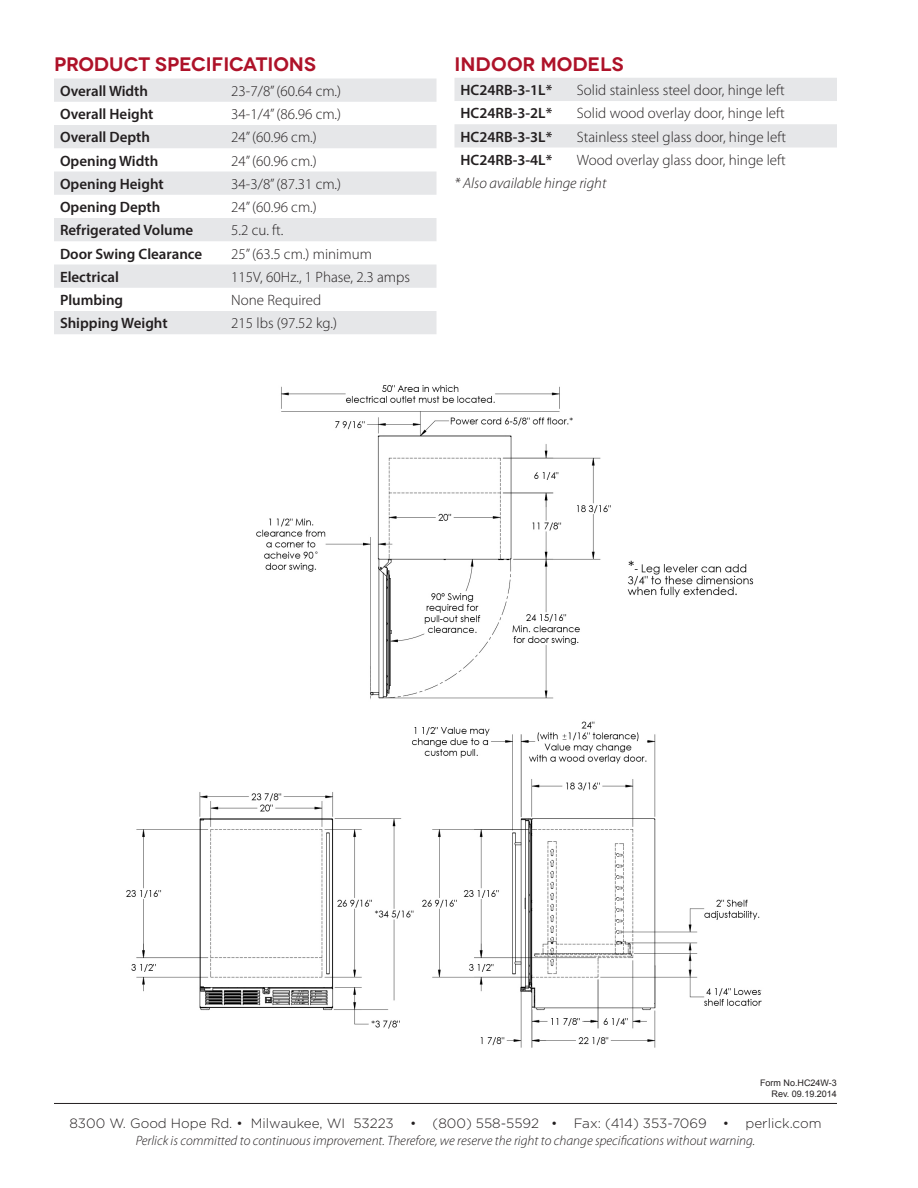
<style>
.page{position:relative;width:918px;height:1188px;background:#fff}
.page>*{position:absolute;margin:0;border:0;box-sizing:border-box;transform-origin:0 0}
.t1{font:600 19.5px "Novecentowide";letter-spacing:-.005em;color:#ae1229}
.t2{font:300 15px "Myriad Pro";color:#231f20}
.t3{font:600 15px "Myriad Pro";color:#231f20}
.t4{font:italic 300 15px "Myriad Pro";color:#231f20}
.t5{font:italic 300 13.5px "Myriad Pro";color:#231f20}
.t6{font:300 13.5px "Gotham";color:#231f20}
.t7{font:9px/10.8px "Arial";color:#231f20;text-align:right}
</style>
<div class="page">
<hr style="left:54px;top:1103px;width:783px;height:1px;background:#231f20">
<svg style="left:54px;top:79px;width:382px;height:255px;fill:#e6e7e9"></svg>
<svg style="left:454px;top:78px;width:383px;height:70px"></svg>
<img style="left:126px;top:385px;width:636px;height:663px">
<p class="t1" style="left:54px;top:52px;width:263px">PRODUCT SPECIFICATIONS</p>
<p class="t1" style="left:454px;top:52px;width:171px">INDOOR MODELS</p>
<p class="t3" style="left:460px;top:80px;width:93px">HC24RB-3-1L*</p>
<p class="t2" style="left:577px;top:81px;width:209px">Solid stainless steel door, hinge left</p>
<p class="t3" style="left:460px;top:104px;width:93px">HC24RB-3-2L*</p>
<p class="t2" style="left:577px;top:104px;width:209px">Solid wood overlay door, hinge left</p>
<p class="t3" style="left:460px;top:127px;width:93px">HC24RB-3-3L*</p>
<p class="t2" style="left:577px;top:127px;width:211px">Stainless steel glass door, hinge left</p>
<p class="t3" style="left:460px;top:150px;width:93px">HC24RB-3-4L*</p>
<p class="t2" style="left:577px;top:151px;width:210px">Wood overlay glass door, hinge left</p>
<p class="t4" style="left:454px;top:174px;width:153px">* Also available hinge right</p>
<p class="t3" style="left:60px;top:81px;width:90px">Overall Width</p>
<p class="t2" style="left:231px;top:82px;width:111px">23-7/8” (60.64 cm.)</p>
<p class="t3" style="left:60px;top:104px;width:95px">Overall Height</p>
<p class="t2" style="left:231px;top:105px;width:111px">34-1/4” (86.96 cm.)</p>
<p class="t3" style="left:60px;top:128px;width:92px">Overall Depth</p>
<p class="t2" style="left:231px;top:128px;width:87px">24” (60.96 cm.)</p>
<p class="t3" style="left:60px;top:151px;width:100px">Opening Width</p>
<p class="t2" style="left:231px;top:151px;width:87px">24” (60.96 cm.)</p>
<p class="t3" style="left:60px;top:174px;width:105px">Opening Height</p>
<p class="t2" style="left:231px;top:175px;width:111px">34-3/8” (87.31 cm.)</p>
<p class="t3" style="left:60px;top:197px;width:102px">Opening Depth</p>
<p class="t2" style="left:231px;top:198px;width:87px">24” (60.96 cm.)</p>
<p class="t3" style="left:60px;top:221px;width:135px">Refrigerated Volume</p>
<p class="t2" style="left:231px;top:221px;width:54px">5.2 cu. ft.</p>
<p class="t3" style="left:60px;top:244px;width:144px">Door Swing Clearance</p>
<p class="t2" style="left:231px;top:244px;width:142px">25” (63.5 cm.) minimum</p>
<p class="t3" style="left:60px;top:267px;width:60px">Electrical</p>
<p class="t2" style="left:231px;top:268px;width:180px">115V, 60Hz., 1 Phase, 2.3 amps</p>
<p class="t3" style="left:60px;top:290px;width:65px">Plumbing</p>
<p class="t2" style="left:231px;top:291px;width:91px">None Required</p>
<p class="t3" style="left:60px;top:314px;width:109px">Shipping Weight</p>
<p class="t2" style="left:231px;top:314px;width:107px">215 lbs (97.52 kg.)</p>
<p class="t7" style="left:760px;top:1078px;width:78px">Form No.HC24W-3<br>Rev. 09.19.2014</p>
<p class="t6" style="left:69px;top:1115px;width:754px">8300 W. Good Hope Rd. • Milwaukee, WI 53223 • (800) 558-5592 • Fax: (414) 353-7069 • perlick.com</p>
<p class="t5" style="left:136px;top:1132px;width:621px">Perlick is committed to continuous improvement. Therefore, we reserve the right to change specifications without warning.</p>
</div>
